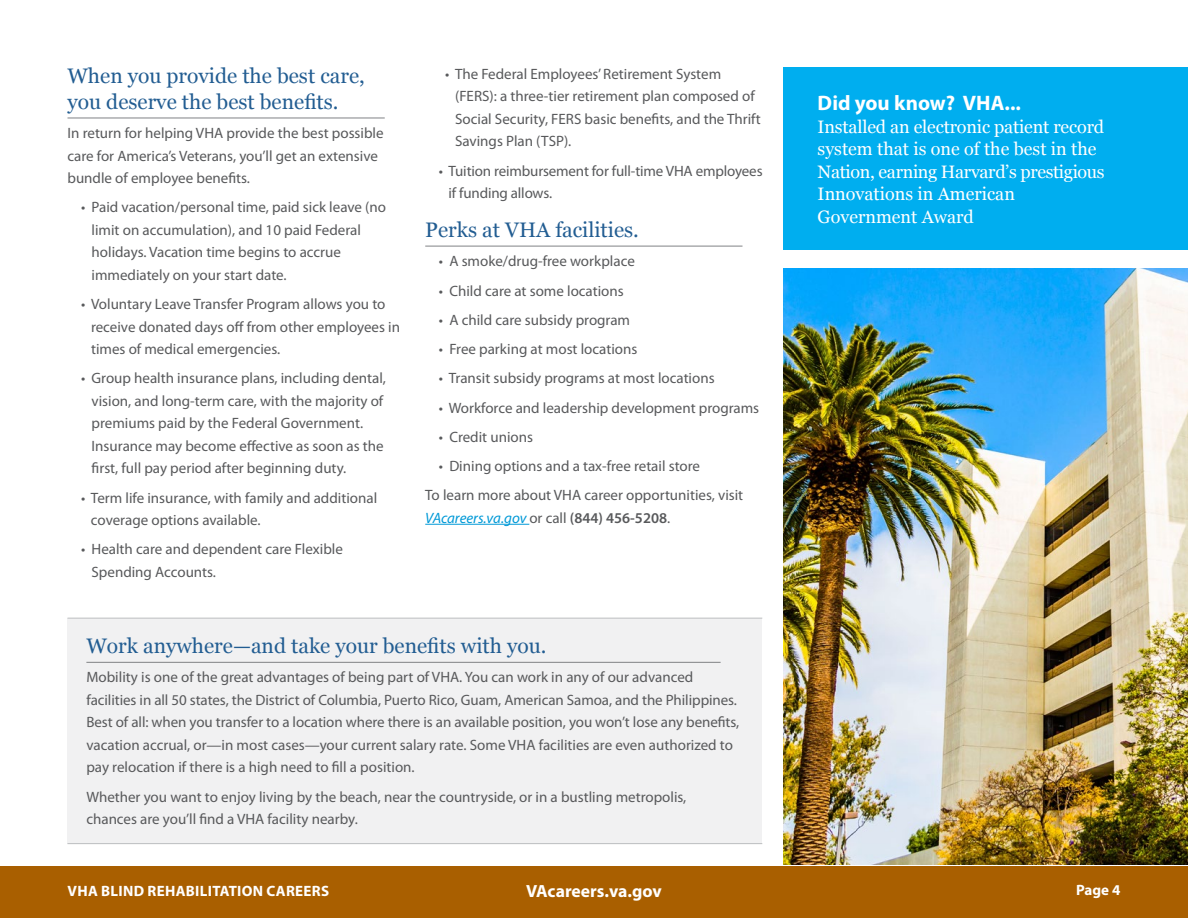
<style>
.page{position:relative;width:1188px;height:918px;background:#fff}
.page>*{position:absolute;margin:0;border:0;box-sizing:border-box;transform-origin:0 0}
.Headers{font:21px/25.5px "Georgia";color:#225d92}
.Did_you_know{font:700 21px "Myriad Pro";color:#fff}
.Did_you_know-2{font:18px/22.5px "Georgia";letter-spacing:-.01em;color:#fff}
.t1{font:700 17.7px "Myriad Pro";color:#fff}
.Bulleted_List{font:15px/22.5px "Myriad Pro";color:#58595b}
.Body_Main{font:15px/22.5px "Myriad Pro";color:#58595b}
.t2{font:700 15px "Myriad Pro";letter-spacing:.02em;color:#fff}
.s1{font-style:italic;color:#0099d7}
.s2{font-weight:600}
</style>
<div class="page">
<div style="left:0;top:866px;width:1188px;height:52px;background:#a95f00"></div>
<hr style="left:68px;top:118px;width:317px;height:1px;background:#808285">
<hr style="left:425px;top:246px;width:317px;height:1px;background:#808285">
<hr style="left:425px;top:524px;width:104px;height:1px;background:#0099d7">
<img style="left:783px;top:269px;width:405px;height:596px">
<div style="left:68px;top:618px;width:694px;height:226px;background:#f1f1f2"></div>
<hr style="left:68px;top:618px;width:694px;height:1px;background:#bcbec0">
<hr style="left:68px;top:843px;width:694px;height:1px;background:#bcbec0">
<hr style="left:86px;top:662px;width:635px;height:1px;background:#808285">
<div style="left:784px;top:68px;width:404px;height:182px;background:#00aeef"></div>
<p class="Headers" style="left:68px;top:63px;width:299px">When you provide the best care, you deserve the best benefits.</p>
<p class="Body_Main" style="left:68px;top:122px;width:318px">In return for helping VHA provide the best possible care for America’s Veterans, you’ll get an extensive bundle of employee benefits.</p>
<p class="Bulleted_List" style="left:92px;top:196px;width:296px;text-indent:-11px">• Paid vacation/personal time, paid sick leave (no limit on accumulation), and 10 paid Federal holidays. Vacation time begins to accrue immediately on your start date.</p>
<p class="Bulleted_List" style="left:91px;top:293px;width:311px;text-indent:-10px">• Voluntary Leave Transfer Program allows you to receive donated days off from other employees in times of medical emergencies.</p>
<p class="Bulleted_List" style="left:92px;top:367px;width:296px;text-indent:-11px">• Group health insurance plans, including dental, vision, and long-term care, with the majority of premiums paid by the Federal Government.<br>Insurance may become effective as soon as the first, full pay period after beginning duty.</p>
<p class="Bulleted_List" style="left:91px;top:487px;width:288px;text-indent:-10px">• Term life insurance, with family and additional coverage options available.</p>
<p class="Bulleted_List" style="left:92px;top:538px;width:253px;text-indent:-11px">• Health care and dependent care Flexible<br>Spending Accounts.</p>
<p class="Bulleted_List" style="left:455px;top:63px;width:307px;text-indent:-10px">• The Federal Employees’ Retirement System (FERS): a three-tier retirement plan composed of Social Security, FERS basic benefits, and the Thrift Savings Plan (TSP).</p>
<p class="Bulleted_List" style="left:449px;top:160px;width:316px;text-indent:-10px">• Tuition reimbursement for full-time VHA employees if funding allows.</p>
<p class="Headers" style="left:425px;top:216px;width:215px">Perks at VHA facilities.</p>
<p class="Bulleted_List" style="left:439px;top:250px;width:198px">• A smoke/drug-free workplace</p>
<p class="Bulleted_List" style="left:439px;top:280px;width:187px">• Child care at some locations</p>
<p class="Bulleted_List" style="left:439px;top:309px;width:193px">• A child care subsidy program</p>
<p class="Bulleted_List" style="left:439px;top:338px;width:200px">• Free parking at most locations</p>
<p class="Bulleted_List" style="left:439px;top:367px;width:277px">• Transit subsidy programs at most locations</p>
<p class="Bulleted_List" style="left:439px;top:397px;width:322px">• Workforce and leadership development programs</p>
<p class="Bulleted_List" style="left:439px;top:426px;width:96px">• Credit unions</p>
<p class="Bulleted_List" style="left:439px;top:455px;width:263px">• Dining options and a tax-free retail store</p>
<p class="Body_Main" style="left:425px;top:484px;width:320px">To learn more about VHA career opportunities, visit<br><span class="s1">VAcareers.va.gov</span> or call <span class="s2">(844) 456-5208</span>.</p>
<p class="Headers" style="left:86px;top:632px;width:462px">Work anywhere—and take your benefits with you.</p>
<p class="Body_Main" style="left:86px;top:666px;width:654px">Mobility is one of the great advantages of being part of VHA. You can work in any of our advanced facilities in all 50 states, the District of Columbia, Puerto Rico, Guam, American Samoa, and the Philippines.<br>Best of all: when you transfer to a location where there is an available position, you won’t lose any benefits, vacation accrual, or—in most cases—your current salary rate. Some VHA facilities are even authorized to pay relocation if there is a high need to fill a position.</p>
<p class="Body_Main" style="left:86px;top:786px;width:601px">Whether you want to enjoy living by the beach, near the countryside, or in a bustling metropolis, chances are you’ll find a VHA facility nearby.</p>
<p class="Did_you_know" style="left:818px;top:91px;width:205px">Did you know? VHA...</p>
<p class="Did_you_know-2" style="left:818px;top:115px;width:289px">Installed an electronic patient record system that is one of the best in the<br>Nation, earning Harvard’s prestigious<br>Innovations in American<br>Government Award</p>
<p class="t2" style="left:68px;top:883px;width:263px">VHA BLIND REHABILITATION CAREERS</p>
<p class="t1" style="left:526px;top:881px;width:137px">VAcareers.va.gov</p>
<p class="t2" style="left:1076px;top:882px;width:46px">Page 4</p>
</div>
